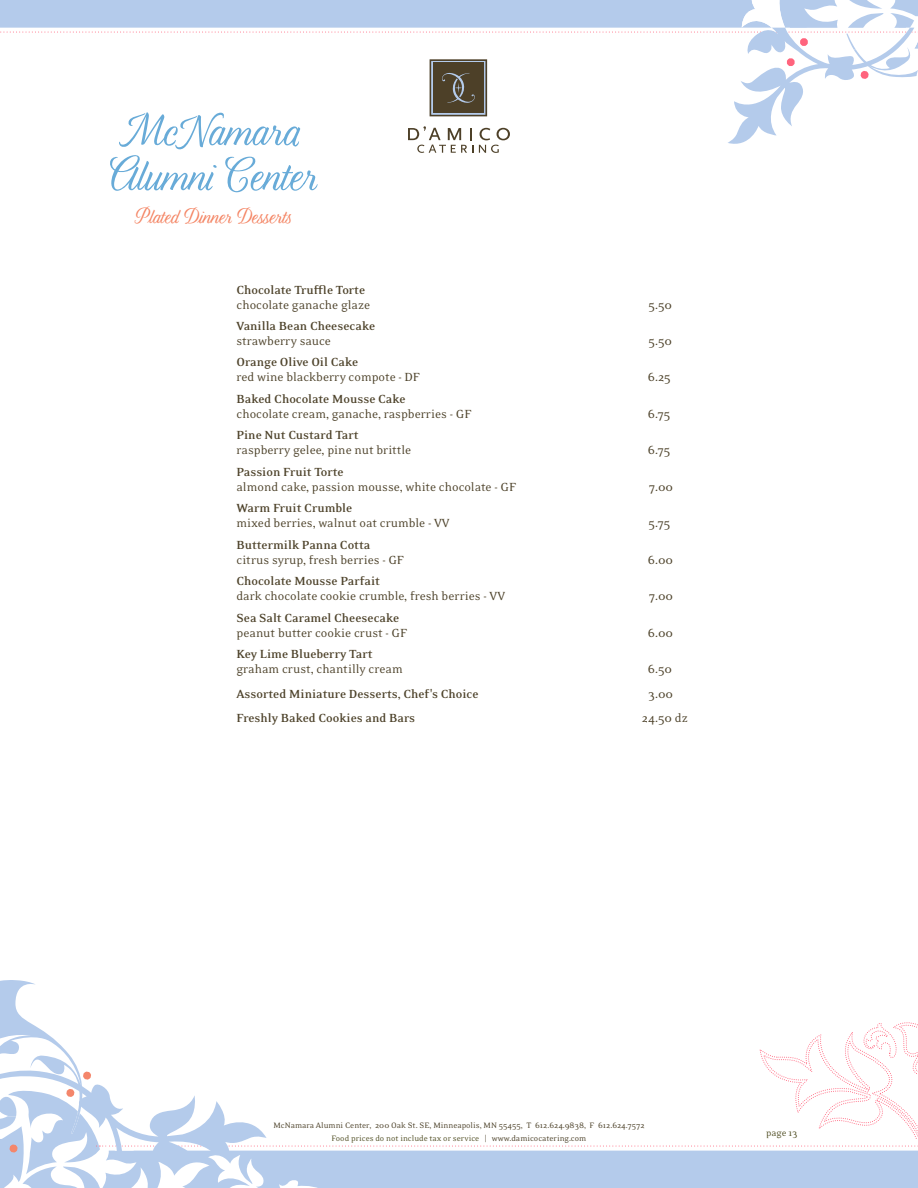
<style>
.page{position:relative;width:918px;height:1188px;background:#fff}
.page>*{position:absolute;margin:0;border:0;box-sizing:border-box;transform-origin:0 0}
.Titles{font:55.5px/45px "Lavender Script Pro";color:#68abd8;text-align:center}
.Titles-2{font:25.5px "Lavender Script Pro";color:#f48463}
.Sig_Cocktail_Body_Co{font:13.5px/15px "Eidetic Neo OT";color:#4d422a}
.Sig_Cocktail_Body_Co-2{font:700 13.5px/15px "Eidetic Neo OT";color:#4d422a}
.t1{font:10.5px "Eidetic Neo OT";color:#525026}
.t2{font:9px/12.1px "Eidetic Neo OT";color:#4d422a;text-align:center}
.s1{font-weight:400}
.s2{font-weight:700}
.s3{color:#525026}
</style>
<div class="page">
<svg style="left:0;top:0;width:918px;height:153px"></svg>
<svg style="left:0;top:980px;width:918px;height:208px"></svg>
<p class="Titles" style="left:110px;top:107px;width:209px">McNamara<br>Alumni Center</p>
<p class="Titles-2" style="left:137px;top:203px;width:157px">Plated Dinner Desserts</p>
<p class="Sig_Cocktail_Body_Co-2" style="left:237px;top:282px;width:135px">Chocolate Truffle Torte <span class="s1">chocolate ganache glaze</span></p>
<p class="Sig_Cocktail_Body_Co-2" style="left:237px;top:319px;width:140px">Vanilla Bean Cheesecake <span class="s1">strawberry sauce</span></p>
<p class="Sig_Cocktail_Body_Co" style="left:237px;top:355px;width:185px"><span class="s2">Orange Olive Oil Cake<br></span>red wine blackberry compote - DF</p>
<p class="Sig_Cocktail_Body_Co" style="left:237px;top:392px;width:236px"><span class="s2">Baked Chocolate Mousse Cake<br></span>chocolate cream, ganache, raspberries - GF</p>
<p class="Sig_Cocktail_Body_Co" style="left:237px;top:428px;width:176px"><span class="s2">Pine Nut Custard Tart </span>raspberry gelee, pine nut brittle</p>
<p class="Sig_Cocktail_Body_Co" style="left:237px;top:465px;width:281px"><span class="s2">Passion Fruit Torte<br></span>almond cake, passion mousse, white chocolate - GF</p>
<p class="Sig_Cocktail_Body_Co" style="left:237px;top:501px;width:215px"><span class="s2">Warm Fruit Crumble<br></span>mixed berries, walnut oat crumble - VV</p>
<p class="Sig_Cocktail_Body_Co" style="left:237px;top:538px;width:169px"><span class="s2">Buttermilk Panna Cotta </span>citrus syrup, fresh berries - GF</p>
<p class="Sig_Cocktail_Body_Co" style="left:237px;top:574px;width:270px"><span class="s2">Chocolate Mousse Parfait<br></span>dark chocolate cookie crumble, fresh berries - VV</p>
<p class="Sig_Cocktail_Body_Co" style="left:237px;top:611px;width:172px"><span class="s2">Sea Salt Caramel Cheesecake </span>peanut butter cookie crust - GF</p>
<p class="Sig_Cocktail_Body_Co" style="left:237px;top:647px;width:168px"><span class="s2">Key Lime Blueberry Tart </span>graham crust, chantilly cream</p>
<p class="Sig_Cocktail_Body_Co" style="left:648px;top:297px;width:25px">5.50</p>
<p class="Sig_Cocktail_Body_Co" style="left:648px;top:334px;width:25px">5.50</p>
<p class="Sig_Cocktail_Body_Co" style="left:648px;top:370px;width:24px">6.25</p>
<p class="Sig_Cocktail_Body_Co" style="left:648px;top:407px;width:24px">6.75</p>
<p class="Sig_Cocktail_Body_Co" style="left:648px;top:443px;width:24px">6.75</p>
<p class="Sig_Cocktail_Body_Co" style="left:649px;top:480px;width:26px">7.00</p>
<p class="Sig_Cocktail_Body_Co" style="left:648px;top:516px;width:24px">5.75</p>
<p class="Sig_Cocktail_Body_Co" style="left:648px;top:553px;width:27px">6.00</p>
<p class="Sig_Cocktail_Body_Co" style="left:649px;top:589px;width:26px">7.00</p>
<p class="Sig_Cocktail_Body_Co" style="left:648px;top:626px;width:27px">6.00</p>
<p class="Sig_Cocktail_Body_Co" style="left:648px;top:662px;width:26px">6.50</p>
<p class="Sig_Cocktail_Body_Co-2" style="left:237px;top:687px;width:243px">Assorted Miniature Desserts, Chef's Choice</p>
<p class="Sig_Cocktail_Body_Co" style="left:648px;top:687px;width:26px">3.00</p>
<p class="Sig_Cocktail_Body_Co-2" style="left:237px;top:711px;width:180px">Freshly Baked Cookies and Bars</p>
<p class="Sig_Cocktail_Body_Co" style="left:642px;top:711px;width:48px">24.50 dz</p>
<p class="t2" style="left:273px;top:1120px;width:373px">McNamara Alumni Center, 200 Oak St. SE, Minneapolis, MN 55455, T 612.624.9838, F 612.624.7572<br><span class="s3">Food prices do not include tax or service</span> | www.damicocatering.com</p>
<p class="t1" style="left:766px;top:1127px;width:33px">page 13</p>
</div>
